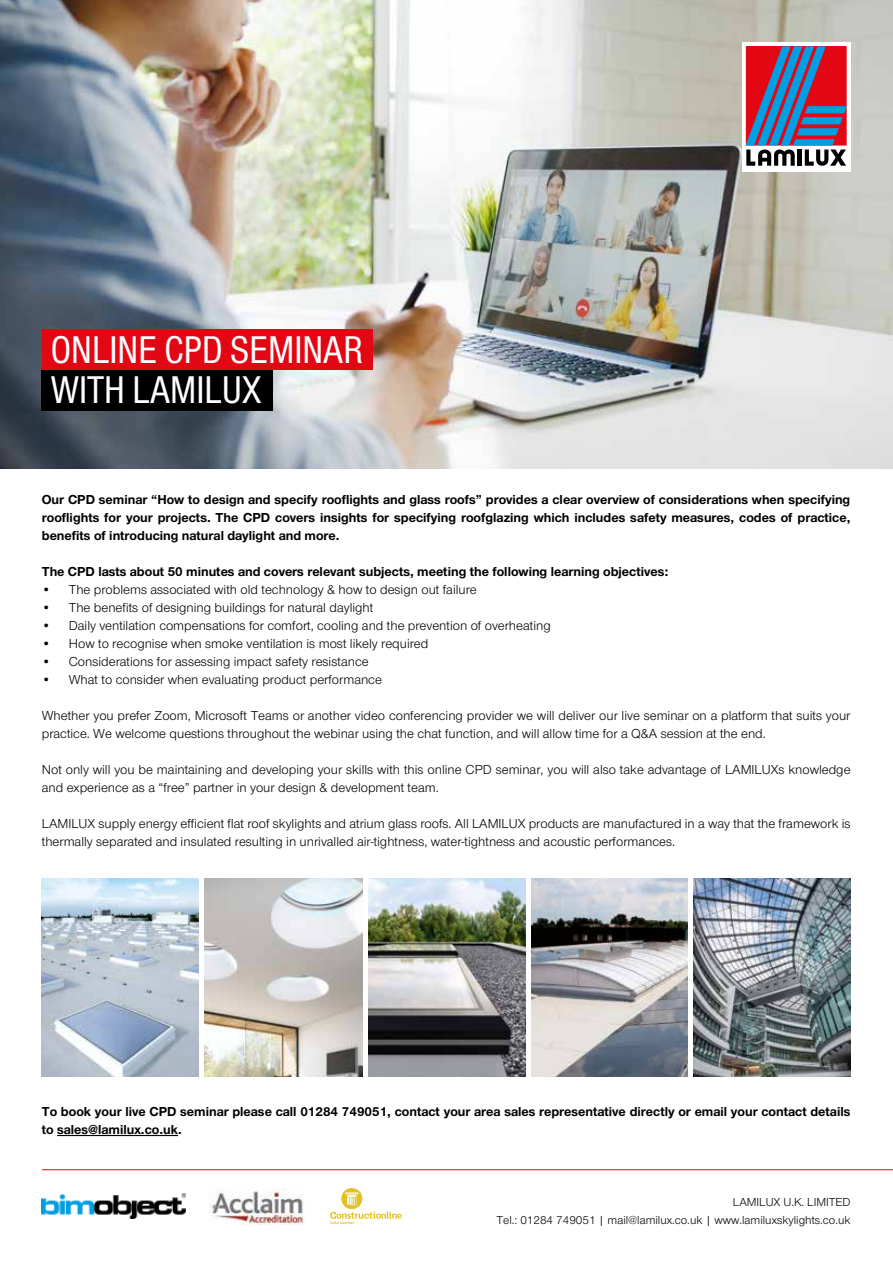
<style>
.page{position:relative;width:893px;height:1263px;background:#fff}
.page>*{position:absolute;margin:0;border:0;box-sizing:border-box;transform-origin:0 0}
.t1{font:condensed 40.05px/39.9px "Nimbus Sans T";color:#fff}
.t2{font:13.5px/18px "Nimbus Sans Novus T";color:#000}
.t3{font:700 13.5px/18px "Nimbus Sans Novus T";color:#000;text-align:justify}
.t4{font:12px/18px "Nimbus Sans Novus T";color:#000;text-align:right}
</style>
<div class="page">
<img style="left:0;top:0;width:893px;height:468px">
<div style="left:42px;top:329px;width:331px;height:41px;background:#e30613"></div>
<div style="left:42px;top:370px;width:231px;height:41px;background:#000"></div>
<svg style="left:742px;top:43px;width:108px;height:129px"></svg>
<svg style="left:746px;top:47px;width:100px;height:119px;background:#805574"></svg>
<hr style="left:57px;top:1135px;width:121px;height:1px;background:#000">
<img style="left:205px;top:879px;width:158px;height:198px">
<img style="left:42px;top:879px;width:157px;height:198px">
<img style="left:531px;top:879px;width:157px;height:198px">
<img style="left:368px;top:879px;width:157px;height:198px">
<img style="left:694px;top:879px;width:156px;height:198px">
<hr style="left:42px;top:1169px;width:851px;height:1px;background:#e30613">
<img style="left:42px;top:1193px;width:144px;height:26px">
<svg style="left:330px;top:1188px;width:72px;height:36px"></svg>
<img style="left:210px;top:1188px;width:94px;height:36px">
<h1 class="t1" style="left:51px;top:329px;width:314px">ONLINE CPD SEMINAR<br>WITH LAMILUX</h1>
<p class="t3" style="left:42px;top:490px;width:810px">Our CPD seminar “How to design and specify rooflights and glass roofs” provides a clear overview of considerations when specifying rooflights for your projects. The CPD covers insights for specifying roofglazing which includes safety measures, codes of practice, benefits of introducing natural daylight and more.</p>
<p class="t3" style="left:42px;top:562px;width:628px">The CPD lasts about 50 minutes and covers relevant subjects, meeting the following learning objectives:</p>
<p class="t2" style="left:42px;top:580px;width:436px">• The problems associated with old technology &amp; how to design out failure</p>
<p class="t2" style="left:42px;top:598px;width:333px">• The benefits of designing buildings for natural daylight</p>
<p class="t2" style="left:42px;top:616px;width:510px">• Daily ventilation compensations for comfort, cooling and the prevention of overheating</p>
<p class="t2" style="left:42px;top:634px;width:388px">• How to recognise when smoke ventilation is most likely required</p>
<p class="t2" style="left:42px;top:652px;width:328px">• Considerations for assessing impact safety resistance</p>
<p class="t2" style="left:42px;top:670px;width:342px">• What to consider when evaluating product performance</p>
<p class="t2" style="left:42px;top:706px;width:810px">Whether you prefer Zoom, Microsoft Teams or another video conferencing provider we will deliver our live seminar on a platform that suits your practice. We welcome questions throughout the webinar using the chat function, and will allow time for a Q&amp;A session at the end.</p>
<p class="t2" style="left:42px;top:760px;width:810px">Not only will you be maintaining and developing your skills with this online CPD seminar, you will also take advantage of LAMILUXs knowledge and experience as a “free” partner in your design &amp; development team.</p>
<p class="t2" style="left:42px;top:814px;width:810px">LAMILUX supply energy efficient flat roof skylights and atrium glass roofs. All LAMILUX products are manufactured in a way that the framework is thermally separated and insulated resulting in unrivalled air-tightness, water-tightness and acoustic performances.</p>
<p class="t3" style="left:42px;top:1102px;width:810px">To book your live CPD seminar please call 01284 749051, contact your area sales representative directly or email your contact details to sales@lamilux.co.uk.</p>
<p class="t4" style="left:496px;top:1193px;width:355px">LAMILUX U.K. LIMITED<br>Tel.: 01284 749051 | mail@lamilux.co.uk | www.lamiluxskylights.co.uk</p>
</div>
